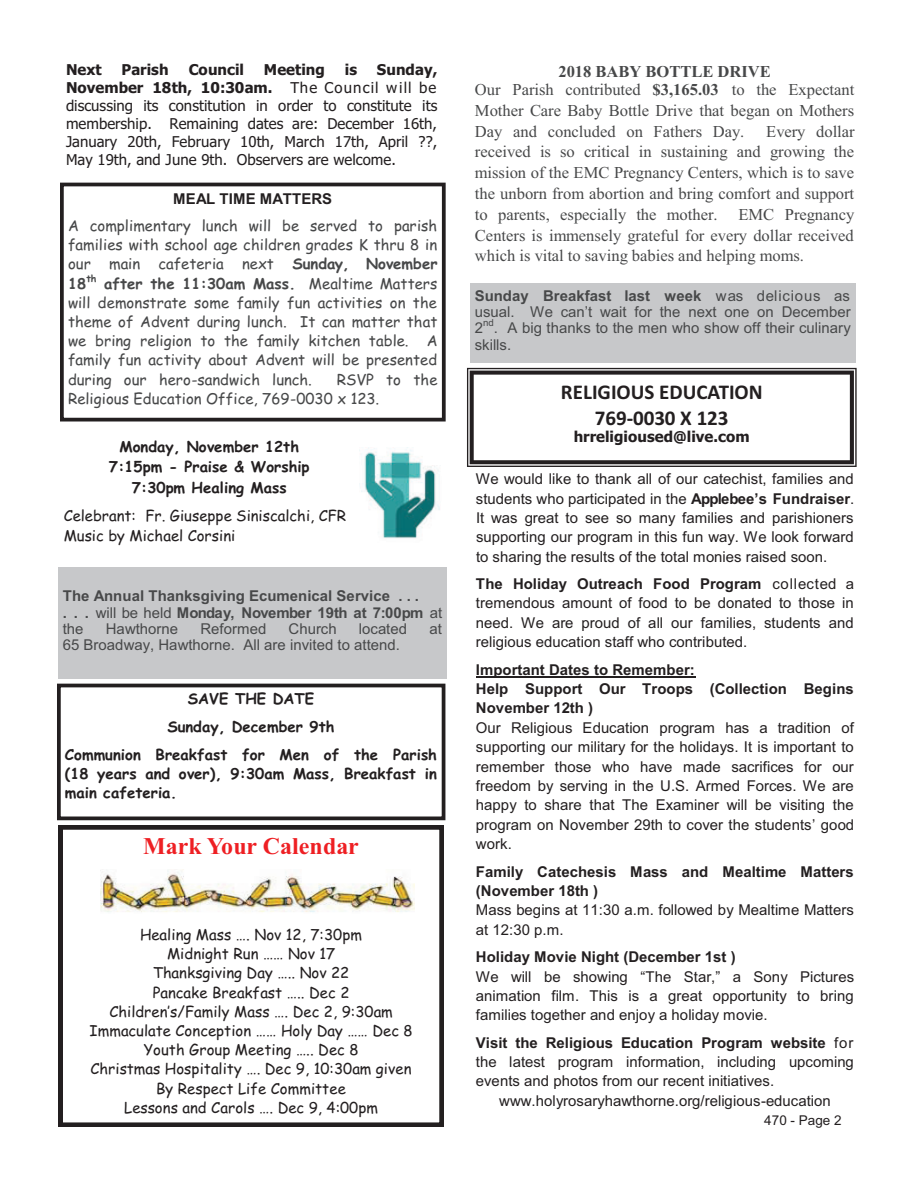
<style>
.page{position:relative;width:918px;height:1188px;background:#fff}
.page>*{position:absolute;margin:0;border:0;box-sizing:border-box;transform-origin:0 0}
.t1{font:700 24px "Times New Roman";color:#ee1f23}
.t2{font:700 21px/25.8px "Calibri";color:#231f20;text-align:center}
.t3{font:16.65px "Times New Roman";color:#474849}
.t4{font:16.5px/20.9px "Times New Roman";color:#474849;text-align:justify}
.t5{font:15px/19.5px "Arial";color:#231f20;text-align:justify}
.t6{font:15px/19.2px "Comic Sans MS";color:#474849;text-align:justify}
.t7{font:15px/19.2px "Comic Sans MS";color:#231f20;text-align:center}
.t8{font:700 15px/19.5px "Arial";color:#231f20}
.t9{font:15px/17.9px "Tahoma";color:#231f20;text-align:justify}
.t10{font:15px/16.4px "Arial";color:#474849;text-align:justify}
.t11{font:700 15px/28.2px "Comic Sans MS";color:#231f20;text-align:center}
.t12{font:700 15px/16.4px "Arial";color:#474849}
.t13{font:700 15px "Tahoma";color:#231f20}
.t14{font:13.5px "Arial";letter-spacing:.005em;color:#231f20}
.t15{font:9.75px "Arial";color:#474849}
.s1{font-weight:700}
.s2{font-weight:400}
</style>
<div class="page">
<svg style="left:59px;top:825px;width:385px;height:302px"></svg>
<img style="left:101px;top:870px;width:313px;height:44px">
<svg style="left:467px;top:368px;width:390px;height:99px"></svg>
<hr style="left:476px;top:676px;width:219px;height:2px;background:#231f20">
<div style="left:57px;top:684px;width:388px;height:136px;border:4px solid #231f20"></div>
<div style="left:60px;top:183px;width:386px;height:239px;border:4px solid #231f20"></div>
<div style="left:58px;top:568px;width:389px;height:111px;background:#c7c8ca"></div>
<img style="left:359px;top:447px;width:81px;height:91px">
<div style="left:470px;top:284px;width:385px;height:79px;background:#c7c8ca"></div>
<p class="t9" style="left:66px;top:62px;width:373px;text-indent:311px"><span class="s1">Sunday, November 18th, 10:30am.</span> The Council will be discussing its constitution in order to constitute its membership. Remaining dates are: December 16th, January 20th, February 10th, March 17th, April ??, May 19th, and June 9th. Observers are welcome.</p>
<p class="t13" style="left:66px;top:64px;width:37px">Next</p>
<p class="t13" style="left:122px;top:64px;width:49px">Parish</p>
<p class="t13" style="left:189px;top:64px;width:57px">Council</p>
<p class="t13" style="left:264px;top:64px;width:63px">Meeting</p>
<p class="t13" style="left:345px;top:64px;width:14px">is</p>
<p class="t8" style="left:173px;top:190px;width:161px">MEAL TIME MATTERS</p>
<p class="t6" style="left:68px;top:218px;width:371px">A complimentary lunch will be served to parish families with school age children grades K thru 8 in our main cafeteria next <span class="s1">Sunday, November 18</span><sup>th</sup> <span class="s1">after the 11:30am Mass.</span> Mealtime Matters will demonstrate some family fun activities on the theme of Advent during lunch. It can matter that we bring religion to the family kitchen table. A family fun activity about Advent will be presented during our hero-sandwich lunch.</p>
<p class="t6" style="left:68px;top:371px;width:371px;text-indent:269px">RSVP to the<br>Religious Education Office, 769-0030 x 123.</p>
<p class="t11" style="left:109px;top:438px;width:202px;line-height:20.1px">Monday, November 12th<br>7:15pm - Praise &amp; Worship<br>7:30pm Healing Mass</p>
<p class="t7" style="left:64px;top:507px;width:284px;line-height:20.1px;text-align:left">Celebrant: Fr. Giuseppe Siniscalchi, CFR<br>Music by Michael Corsini</p>
<p class="t12" style="left:63px;top:589px;width:381px">The Annual Thanksgiving Ecumenical Service . . .<br>. . . <span class="s2">will be held</span> Monday, November 19th at 7:00pm <span class="s2">at the</span></p>
<p class="t10" style="left:106px;top:622px;width:74px">Hawthorne</p>
<p class="t10" style="left:200px;top:622px;width:68px">Reformed</p>
<p class="t10" style="left:289px;top:622px;width:50px">Church</p>
<p class="t10" style="left:359px;top:622px;width:50px">located</p>
<p class="t10" style="left:429px;top:622px;width:14px">at</p>
<p class="t10" style="left:63px;top:638px;width:339px">65 Broadway, Hawthorne. All are invited to attend.</p>
<p class="t11" style="left:65px;top:686px;width:373px">SAVE THE DATE<br>Sunday, December 9th<br>Communion Breakfast for Men of the Parish</p>
<p class="t11" style="left:65px;top:766px;width:373px;line-height:19px;text-align:left">(18 years and over), 9:30am Mass, Breakfast in main cafeteria.</p>
<h1 class="t1" style="left:143px;top:832px;width:217px">Mark Your Calendar</h1>
<p class="t7" style="left:90px;top:927px;width:324px">Healing Mass …. Nov 12, 7:30pm<br>Midnight Run …… Nov 17<br>Thanksgiving Day ….. Nov 22<br>Pancake Breakfast ….. Dec 2<br>Children’s/Family Mass …. Dec 2, 9:30am<br>Immaculate Conception …… Holy Day …… Dec 8<br>Youth Group Meeting ….. Dec 8<br>Christmas Hospitality …. Dec 9, 10:30am given<br>By Respect Life Committee<br>Lessons and Carols …. Dec 9, 4:00pm</p>
<p class="t4" style="left:475px;top:65px;width:381px;line-height:17.7px;text-align:center"><span class="s1">2018 BABY BOTTLE DRIVE<br></span>Our Parish contributed <span class="s1">$3,165.03</span> to the Expectant</p>
<p class="t3" style="left:475px;top:104px;width:381px">Mother Care Baby Bottle Drive that began on Mothers</p>
<p class="t4" style="left:475px;top:122px;width:271px">Day and concluded on Fathers Day.</p>
<p class="t4" style="left:475px;top:122px;width:381px;text-indent:291px">Every dollar received is so critical in sustaining and growing the mission of the EMC Pregnancy Centers, which is to save the unborn from abortion and bring comfort and support to parents, especially the mother.</p>
<p class="t4" style="left:475px;top:205px;width:381px;text-indent:264px">EMC Pregnancy Centers is immensely grateful for every dollar received which is vital to saving babies and helping moms.</p>
<p class="t10" style="left:475px;top:289px;width:378px"><span class="s1">Sunday Breakfast last week</span> was delicious as usual. We can’t wait for the next one on December 2</p>
<p class="t15" style="left:483px;top:319px;width:12px">nd</p>
<p class="t10" style="left:475px;top:321px;width:378px;text-indent:19px">. A big thanks to the men who show off their culinary skills.</p>
<h2 class="t2" style="left:561px;top:379px;width:203px">RELIGIOUS EDUCATION<br>769-0030 X 123</h2>
<p class="t13" style="left:574px;top:431px;width:177px">hrreligioused@live.com</p>
<p class="t5" style="left:476px;top:471px;width:380px">We would like to thank all of our catechist, families and students who participated in the <span class="s1">Applebee’s Fundraiser</span>.<br>It was great to see so many families and parishioners supporting our program in this fun way. We look forward to sharing the results of the total monies raised soon.</p>
<p class="t5" style="left:476px;top:575px;width:380px"><span class="s1">The Holiday Outreach Food Program</span> collected a tremendous amount of food to be donated to those in need. We are proud of all our families, students and religious education staff who contributed.</p>
<p class="t8" style="left:476px;top:661px;width:379px">Important Dates to Remember:<br>Help Support Our Troops (Collection Begins<br>November 12th )</p>
<p class="t5" style="left:476px;top:719px;width:380px">Our Religious Education program has a tradition of supporting our military for the holidays. It is important to remember those who have made sacrifices for our freedom by serving in the U.S. Armed Forces. We are happy to share that The Examiner will be visiting the program on November 29th to cover the students’ good work.</p>
<p class="t8" style="left:476px;top:863px;width:379px">Family Catechesis Mass and Mealtime Matters (November 18th )</p>
<p class="t5" style="left:476px;top:902px;width:379px">Mass begins at 11:30 a.m. followed by Mealtime Matters at 12:30 p.m.</p>
<p class="t8" style="left:476px;top:949px;width:261px">Holiday Movie Night (December 1st )</p>
<p class="t5" style="left:476px;top:968px;width:380px">We will be showing “The Star,” a Sony Pictures animation film. This is a great opportunity to bring families together and enjoy a holiday movie.</p>
<p class="t8" style="left:476px;top:1034px;width:379px">Visit the Religious Education Program website <span class="s2">for</span></p>
<p class="t5" style="left:476px;top:1053px;width:379px">the latest program information, including upcoming</p>
<p class="t5" style="left:476px;top:1073px;width:300px">events and photos from our recent initiatives.</p>
<p class="t5" style="left:499px;top:1092px;width:333px">www.holyrosaryhawthorne.org/religious-education</p>
<p class="t14" style="left:764px;top:1115px;width:79px">470 - Page 2</p>
</div>
